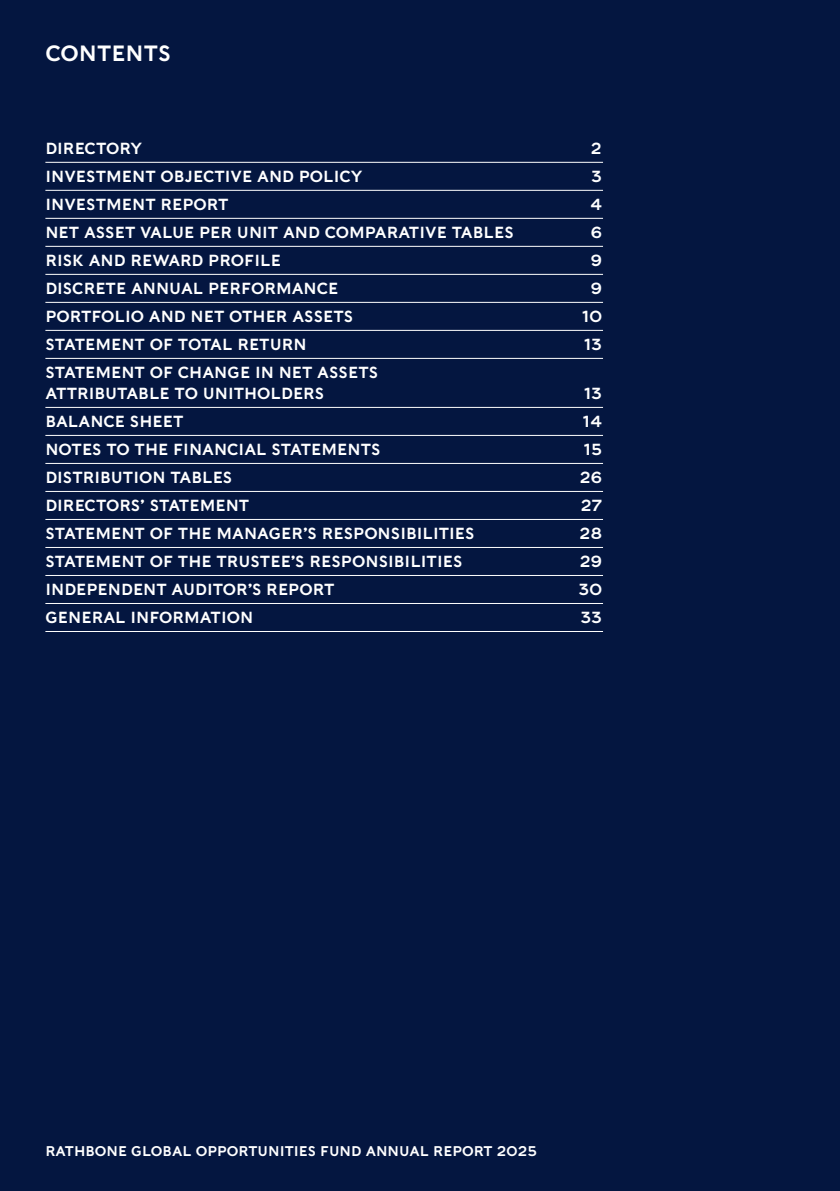
<style>
.page{position:relative;width:840px;height:1191px;background:#fff}
.page>*{position:absolute;margin:0;border:0;box-sizing:border-box;transform-origin:0 0}
.t1{font:22px "Rathbones Sans";color:#fff}
.t2{font:16px/21px "Rathbones Sans";color:#fff}
.t3{font:14px "Rathbones Sans";color:#fff}
</style>
<div class="page">
<div style="left:0;top:0;width:839px;height:1191px;background:#041640"></div>
<hr style="left:45px;top:162px;width:557px;height:1px;background:#fff">
<hr style="left:45px;top:190px;width:557px;height:1px;background:#fff">
<hr style="left:45px;top:218px;width:557px;height:1px;background:#fff">
<hr style="left:45px;top:246px;width:557px;height:1px;background:#fff">
<hr style="left:45px;top:274px;width:557px;height:1px;background:#fff">
<hr style="left:45px;top:302px;width:557px;height:1px;background:#fff">
<hr style="left:45px;top:330px;width:557px;height:1px;background:#fff">
<hr style="left:45px;top:358px;width:557px;height:1px;background:#fff">
<hr style="left:45px;top:407px;width:557px;height:1px;background:#fff">
<hr style="left:45px;top:435px;width:557px;height:1px;background:#fff">
<hr style="left:45px;top:463px;width:557px;height:1px;background:#fff">
<hr style="left:45px;top:491px;width:557px;height:1px;background:#fff">
<hr style="left:45px;top:519px;width:557px;height:1px;background:#fff">
<hr style="left:45px;top:547px;width:557px;height:1px;background:#fff">
<hr style="left:45px;top:575px;width:557px;height:1px;background:#fff">
<hr style="left:45px;top:603px;width:557px;height:1px;background:#fff">
<hr style="left:45px;top:631px;width:557px;height:1px;background:#fff">
<h1 class="t1" style="left:45px;top:39px;width:127px">CONTENTS</h1>
<p class="t2" style="left:45px;top:137px;width:98px">DIRECTORY</p>
<p class="t2" style="left:590px;top:137px;width:13px">2</p>
<p class="t2" style="left:45px;top:165px;width:318px">INVESTMENT OBJECTIVE AND POLICY</p>
<p class="t2" style="left:591px;top:165px;width:12px">3</p>
<p class="t2" style="left:45px;top:193px;width:184px">INVESTMENT REPORT</p>
<p class="t2" style="left:589px;top:193px;width:13px">4</p>
<p class="t2" style="left:45px;top:221px;width:469px">NET ASSET VALUE PER UNIT AND COMPARATIVE TABLES</p>
<p class="t2" style="left:590px;top:221px;width:13px">6</p>
<p class="t2" style="left:45px;top:249px;width:237px">RISK AND REWARD PROFILE</p>
<p class="t2" style="left:590px;top:249px;width:13px">9</p>
<p class="t2" style="left:45px;top:277px;width:294px">DISCRETE ANNUAL PERFORMANCE</p>
<p class="t2" style="left:590px;top:277px;width:13px">9</p>
<p class="t2" style="left:45px;top:305px;width:309px">PORTFOLIO AND NET OTHER ASSETS</p>
<p class="t2" style="left:582px;top:305px;width:21px">10</p>
<p class="t2" style="left:45px;top:333px;width:263px">STATEMENT OF TOTAL RETURN</p>
<p class="t2" style="left:584px;top:333px;width:19px">13</p>
<p class="t2" style="left:45px;top:361px;width:334px">STATEMENT OF CHANGE IN NET ASSETS<br>ATTRIBUTABLE TO UNITHOLDERS</p>
<p class="t2" style="left:584px;top:382px;width:19px">13</p>
<p class="t2" style="left:45px;top:410px;width:139px">BALANCE SHEET</p>
<p class="t2" style="left:582px;top:410px;width:21px">14</p>
<p class="t2" style="left:45px;top:438px;width:336px">NOTES TO THE FINANCIAL STATEMENTS</p>
<p class="t2" style="left:583px;top:438px;width:20px">15</p>
<p class="t2" style="left:45px;top:466px;width:188px">DISTRIBUTION TABLES</p>
<p class="t2" style="left:579px;top:466px;width:24px">26</p>
<p class="t2" style="left:45px;top:494px;width:205px">DIRECTORS’ STATEMENT</p>
<p class="t2" style="left:580px;top:494px;width:23px">27</p>
<p class="t2" style="left:45px;top:522px;width:430px">STATEMENT OF THE MANAGER’S RESPONSIBILITIES</p>
<p class="t2" style="left:579px;top:522px;width:24px">28</p>
<p class="t2" style="left:45px;top:550px;width:418px">STATEMENT OF THE TRUSTEE’S RESPONSIBILITIES</p>
<p class="t2" style="left:579px;top:550px;width:24px">29</p>
<p class="t2" style="left:45px;top:578px;width:290px">INDEPENDENT AUDITOR’S REPORT</p>
<p class="t2" style="left:578px;top:578px;width:25px">30</p>
<p class="t2" style="left:45px;top:606px;width:209px">GENERAL INFORMATION</p>
<p class="t2" style="left:580px;top:606px;width:23px">33</p>
<p class="t3" style="left:45px;top:1142px;width:493px">RATHBONE GLOBAL OPPORTUNITIES FUND ANNUAL REPORT 2025</p>
</div>
